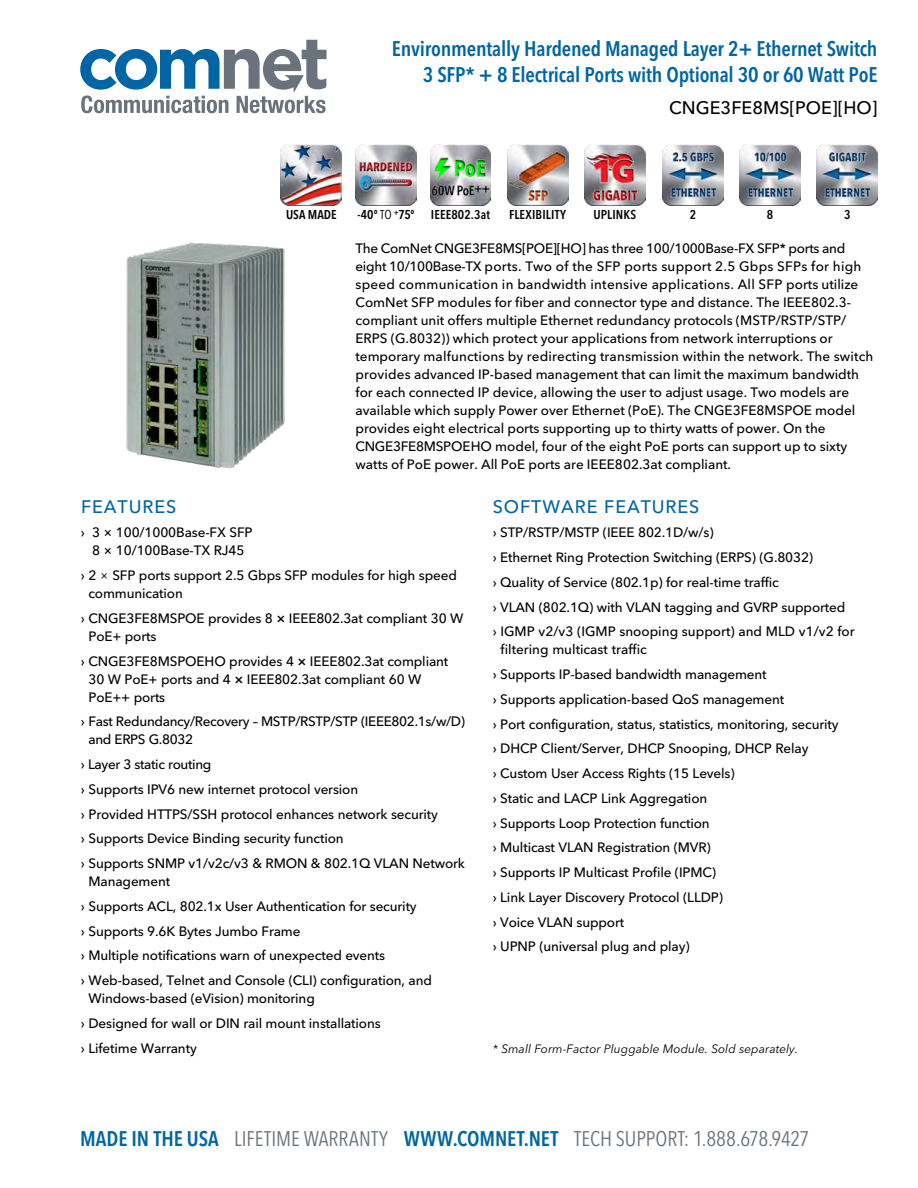
<style>
.page{position:relative;width:918px;height:1188px;background:#fff}
.page>*{position:absolute;margin:0;border:0;box-sizing:border-box;transform-origin:0 0}
.t1{font:600 condensed 21px/25.2px "Avenir Next LT Pro";letter-spacing:-.01em;color:#0065a4;text-align:right}
.t2{font:condensed 21px "Avenir Next LT Pro";color:#6a737b}
.t3{font:500 18px "Avenir Next LT Pro";letter-spacing:.05em;color:#0065a4}
.t4{font:500 18px "Avenir Next LT Pro";color:#000}
.t5{font:500 13.5px/24.8px "Avenir Next LT Pro";letter-spacing:-.01em;color:#000}
.t6{font:600 condensed 12.75px "Avenir Next LT Pro";letter-spacing:.01em;color:#000}
.t7{font:italic 12px "Avenir Next LT Pro";color:#000}
.t8{font:600 condensed 7.5px "Avenir Next LT Pro";color:#000}
.s1{font-weight:400}
.s2{font-weight:400;font-style:italic}
.s3{font-weight:600;font-stretch:condensed}
.s4{font-weight:600;color:#0065a4}
</style>
<div class="page">
<svg style="left:80px;top:40px;width:247px;height:73px"></svg>
<img style="left:740px;top:144px;width:60px;height:61px">
<img style="left:662px;top:144px;width:61px;height:61px">
<img style="left:817px;top:144px;width:60px;height:61px">
<img style="left:507px;top:144px;width:61px;height:61px">
<img style="left:430px;top:144px;width:61px;height:61px">
<img style="left:584px;top:144px;width:61px;height:61px">
<img style="left:126px;top:242px;width:159px;height:227px">
<img style="left:356px;top:144px;width:60px;height:61px">
<img style="left:281px;top:144px;width:61px;height:61px">
<h1 class="t1" style="left:392px;top:36px;width:487px">Environmentally Hardened Managed Layer 2+ Ethernet Switch<br>3 SFP* + 8 Electrical Ports with Optional 30 or 60 Watt PoE</h1>
<h2 class="t4" style="left:669px;top:97px;width:210px">CNGE3FE8MS[POE][HO]</h2>
<p class="t6" style="left:286px;top:207px;width:52px">USA MADE</p>
<p class="t6" style="left:398px;top:207px;width:18px">75º</p>
<p class="t6" style="left:357px;top:207px;width:36px">-40º <span class="s1">TO</span></p>
<p class="t6" style="left:431px;top:207px;width:61px">IEEE802.3at</p>
<p class="t6" style="left:509px;top:207px;width:59px">FLEXIBILITY</p>
<p class="t6" style="left:593px;top:207px;width:44px">UPLINKS</p>
<p class="t6" style="left:690px;top:207px;width:8px">2</p>
<p class="t6" style="left:767px;top:207px;width:8px">8</p>
<p class="t6" style="left:844px;top:207px;width:8px">3</p>
<p class="t8" style="left:394px;top:208px;width:6px">+</p>
<p class="t5" style="left:355px;top:239px;width:519px;line-height:18px">The ComNet CNGE3FE8MS[POE][HO] has three 100/1000Base-FX SFP* ports and eight 10/100Base-TX ports. Two of the SFP ports support 2.5 Gbps SFPs for high speed communication in bandwidth intensive applications. All SFP ports utilize ComNet SFP modules for fiber and connector type and distance. The IEEE802.3- compliant unit offers multiple Ethernet redundancy protocols (MSTP/RSTP/STP/ ERPS (G.8032)) which protect your applications from network interruptions or temporary malfunctions by redirecting transmission within the network. The switch provides advanced IP-based management that can limit the maximum bandwidth for each connected IP device, allowing the user to adjust usage. Two models are available which supply Power over Ethernet (PoE). The CNGE3FE8MSPOE model provides eight electrical ports supporting up to thirty watts of power. On the CNGE3FE8MSPOEHO model, four of the eight PoE ports can support up to sixty watts of PoE power. All PoE ports are IEEE802.3at compliant.</p>
<h2 class="t3" style="left:81px;top:496px;width:97px">FEATURES</h2>
<p class="t5" style="left:81px;top:524px;width:173px;line-height:18px;text-align:center">› 3 × 100/1000Base-FX SFP<br>8 × 10/100Base-TX RJ45</p>
<p class="t5" style="left:88px;top:566px;width:370px;line-height:18px;text-indent:-7px">› 2 <span class="s2">×</span> SFP ports support 2.5 Gbps SFP modules for high speed communication</p>
<p class="t5" style="left:88px;top:609px;width:377px;line-height:18px;text-indent:-7px">› CNGE3FE8MSPOE provides 8 <span class="s3">×</span> IEEE802.3at compliant 30 W<br>PoE+ ports</p>
<p class="t5" style="left:88px;top:652px;width:361px;line-height:18px;text-indent:-7px">› CNGE3FE8MSPOEHO provides 4 <span class="s3">×</span> IEEE802.3at compliant<br>30 W PoE+ ports and 4 <span class="s3">×</span> IEEE802.3at compliant 60 W<br>PoE++ ports</p>
<p class="t5" style="left:88px;top:713px;width:378px;line-height:18px;text-indent:-7px">› Fast Redundancy/Recovery – MSTP/RSTP/STP (IEEE802.1s/w/D) and ERPS G.8032</p>
<p class="t5" style="left:81px;top:752px;width:386px">› Layer 3 static routing<br>› Supports IPV6 new internet protocol version<br>› Provided HTTPS/SSH protocol enhances network security<br>› Supports Device Binding security function<br>› Supports SNMP v1/v2c/v3 &amp; RMON &amp; 802.1Q VLAN Network</p>
<p class="t5" style="left:81px;top:869px;width:353px;text-indent:7px">Management<br>› Supports ACL, 802.1x User Authentication for security<br>› Supports 9.6K Bytes Jumbo Frame<br>› Multiple notifications warn of unexpected events<br>› Web-based, Telnet and Console (CLI) configuration, and</p>
<p class="t5" style="left:81px;top:986px;width:301px;text-indent:7px">Windows-based (eVision) monitoring<br>› Designed for wall or DIN rail mount installations › Lifetime Warranty</p>
<h2 class="t3" style="left:493px;top:496px;width:208px">SOFTWARE FEATURES</h2>
<p class="t5" style="left:493px;top:520px;width:364px">› STP/RSTP/MSTP (IEEE 802.1D/w/s)<br>› Ethernet Ring Protection Switching (ERPS) (G.8032)<br>› Quality of Service (802.1p) for real-time traffic<br>› VLAN (802.1Q) with VLAN tagging and GVRP supported<br>› IGMP v2/v3 (IGMP snooping support) and MLD v1/v2 for</p>
<p class="t5" style="left:493px;top:637px;width:347px;text-indent:8px">filtering multicast traffic<br>› Supports IP-based bandwidth management<br>› Supports application-based QoS management<br>› Port configuration, status, statistics, monitoring, security › DHCP Client/Server, DHCP Snooping, DHCP Relay<br>› Custom User Access Rights (15 Levels)<br>› Static and LACP Link Aggregation<br>› Supports Loop Protection function<br>› Multicast VLAN Registration (MVR)<br>› Supports IP Multicast Profile (IPMC)<br>› Link Layer Discovery Protocol (LLDP)<br>› Voice VLAN support<br>› UPNP (universal plug and play)</p>
<p class="t7" style="left:493px;top:1042px;width:307px">* Small Form-Factor Pluggable Module. Sold separately.</p>
<h1 class="t2" style="left:80px;top:1126px;width:731px"><span class="s4">MADE IN THE USA</span> LIFETIME WARRANTY <span class="s4">WWW.COMNET.NET</span> TECH SUPPORT: 1.888.678.9427</h1>
</div>
